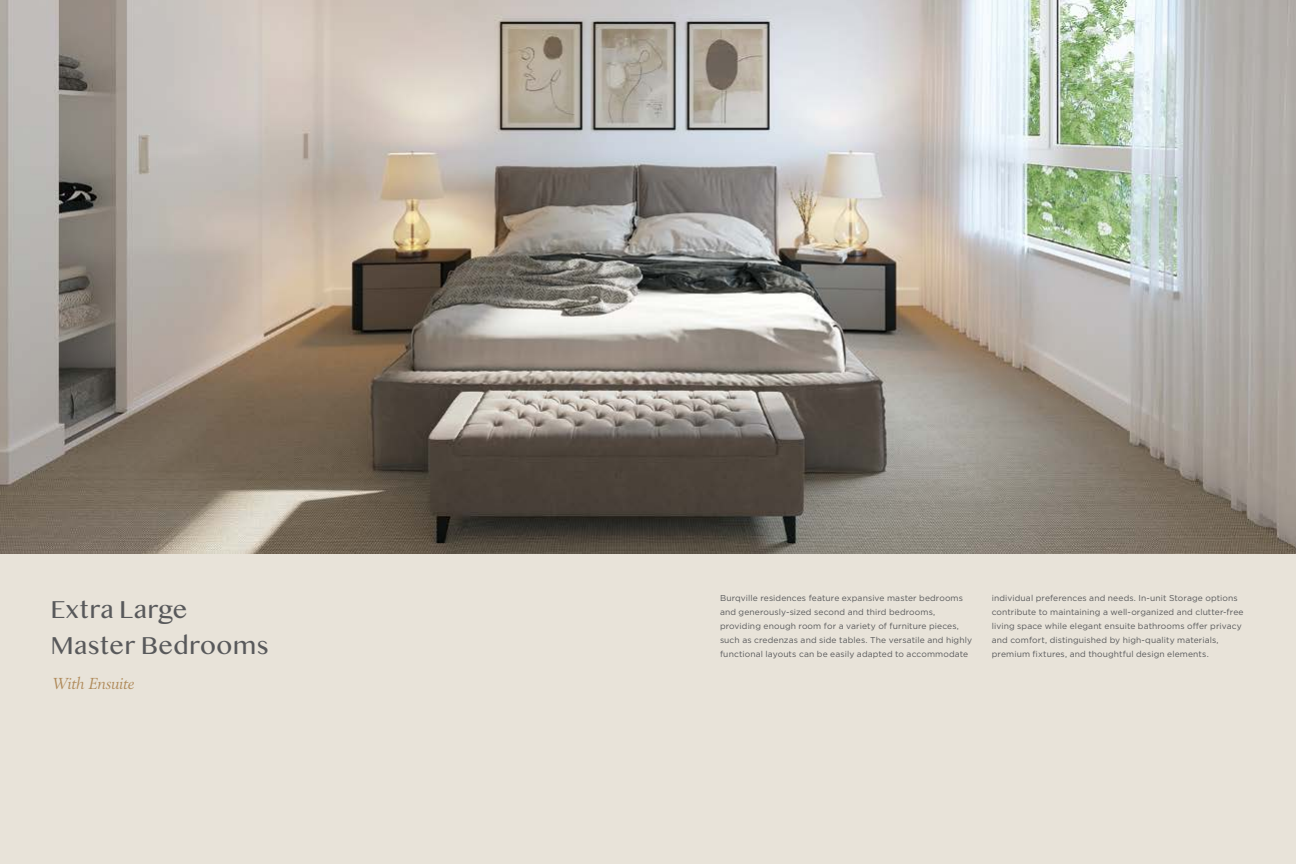
<style>
.page{position:relative;width:1296px;height:864px;background:#e8e3d9}
.page>*{position:absolute;margin:0;border:0;box-sizing:border-box;transform-origin:0 0}
.t1{font:26px/36px "Myanmar MN";letter-spacing:-.005em;color:#58595b}
.t2{font:300 16px "Park Lane";letter-spacing:-.005em;color:#af8958}
.t3{font:8.5px/14px "Gotham";letter-spacing:.01em;color:#58595b}
</style>
<div class="page">
<img style="left:0;top:0;width:1296px;height:554px">
<h1 class="t1" style="left:50px;top:591px;width:220px">Extra Large<br>Master Bedrooms</h1>
<h2 class="t2" style="left:50px;top:676px;width:84px">With Ensuite</h2>
<p class="t3" style="left:720px;top:591px;width:254px">Burqville residences feature expansive master bedrooms and generously-sized second and third bedrooms, providing enough room for a variety of furniture pieces, such as credenzas and side tables. The versatile and highly functional layouts can be easily adapted to accommodate</p>
<p class="t3" style="left:992px;top:591px;width:253px">individual preferences and needs. In-unit Storage options contribute to maintaining a well-organized and clutter-free living space while elegant ensuite bathrooms offer privacy and comfort, distinguished by high-quality materials, premium fixtures, and thoughtful design elements.</p>
</div>
